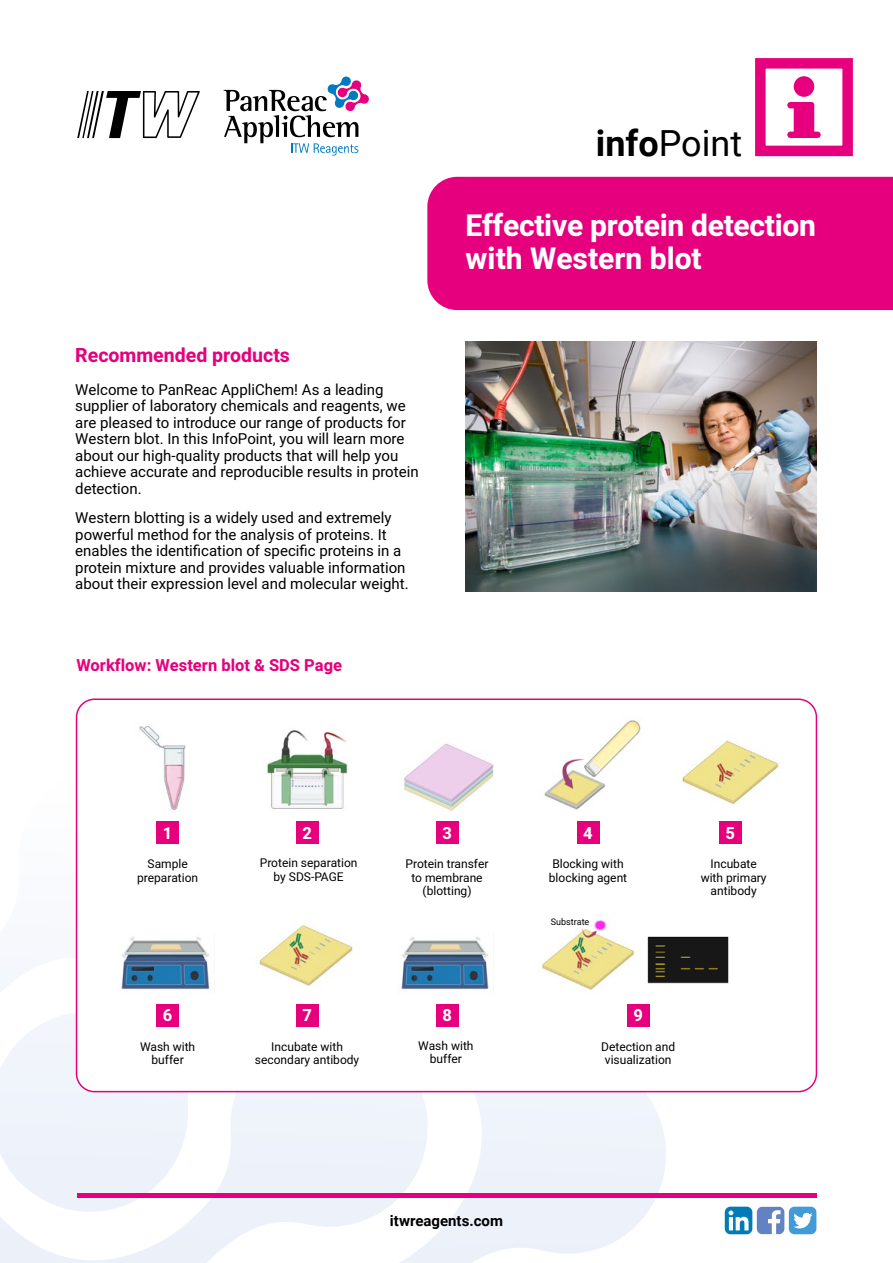
<style>
.page{position:relative;width:893px;height:1263px;background:#fff}
.page>*{position:absolute;margin:0;border:0;box-sizing:border-box;transform-origin:0 0}
.t1{font:36px "Roboto";color:#000}
.t2{font:700 30px/33px "Heebo";letter-spacing:-.01em;color:#fff}
.t3{font:700 19.5px "Heebo";color:#e6007d}
.t4{font:700 16.5px "Heebo";color:#e6007d}
.t5{font:700 16.5px "Heebo";color:#fff}
.t6{font:15px/16.5px "Heebo";color:#000}
.t7{font:700 15px "Roboto";color:#000}
.t8{font:12px/13.5px "Heebo";color:#000;text-align:center}
.t9{font:9px "Heebo";color:#000}
.s1{font-weight:700}
</style>
<div class="page">
<svg style="left:0;top:786px;width:678px;height:477px;fill:#eff3fb"></svg>
<svg style="left:224px;top:76px;width:145px;height:80px"></svg>
<svg style="left:77px;top:91px;width:123px;height:47px"></svg>
<div style="left:77px;top:1193px;width:739px;height:5px;background:#e6007d"></div>
<div style="left:427px;top:177px;width:466px;height:133px;background:#e6007d"></div>
<svg style="left:757px;top:1207px;width:27px;height:27px"></svg>
<div style="left:725px;top:1207px;width:27px;height:27px;background:#017bb6;border-radius:6px"></div>
<svg style="left:729px;top:1210px;width:20px;height:20px"></svg>
<div style="left:789px;top:1207px;width:27px;height:27px;background:#409bd6;border-radius:6px"></div>
<svg style="left:793px;top:1213px;width:19px;height:15px"></svg>
<svg style="left:787px;top:76px;width:34px;height:62px"></svg>
<div style="left:755px;top:58px;width:98px;height:98px;border:10px solid #e6007d"></div>
<img style="left:465px;top:341px;width:351px;height:250px">
<div style="left:77px;top:699px;width:739px;height:392px;background:#fff;border-radius:18px"></div>
<div style="left:76px;top:698px;width:741px;height:394px;border:2px solid #e6007d;border-radius:18px"></div>
<img style="left:139px;top:726px;width:47px;height:85px">
<img style="left:267px;top:730px;width:81px;height:79px">
<img style="left:404px;top:743px;width:90px;height:68px">
<img style="left:544px;top:720px;width:97px;height:90px">
<img style="left:682px;top:740px;width:97px;height:65px">
<img style="left:121px;top:937px;width:89px;height:53px">
<img style="left:259px;top:925px;width:94px;height:61px">
<img style="left:541px;top:919px;width:94px;height:71px">
<img style="left:647px;top:936px;width:82px;height:48px">
<div style="left:156px;top:822px;width:23px;height:22px;background:#e6007d"></div>
<div style="left:296px;top:822px;width:23px;height:22px;background:#e6007d"></div>
<div style="left:436px;top:822px;width:23px;height:22px;background:#e6007d"></div>
<div style="left:577px;top:822px;width:22px;height:22px;background:#e6007d"></div>
<div style="left:719px;top:822px;width:23px;height:22px;background:#e6007d"></div>
<div style="left:156px;top:1004px;width:23px;height:22px;background:#e6007d"></div>
<div style="left:296px;top:1004px;width:23px;height:22px;background:#e6007d"></div>
<img style="left:401px;top:937px;width:88px;height:53px">
<div style="left:436px;top:1004px;width:23px;height:22px;background:#e6007d"></div>
<div style="left:627px;top:1004px;width:23px;height:22px;background:#e6007d"></div>
<h1 class="t1" style="left:596px;top:117px;width:148px"><span class="s1">info</span>Point</h1>
<h3 class="t3" style="left:75px;top:341px;width:216px">Recommended products</h3>
<p class="t6" style="left:75px;top:381px;width:345px">Welcome to PanReac AppliChem! As a leading supplier of laboratory chemicals and reagents, we are pleased to introduce our range of products for Western blot. In this InfoPoint, you will learn more about our high-quality products that will help you achieve accurate and reproducible results in protein detection.</p>
<p class="t6" style="left:75px;top:510px;width:335px">Western blotting is a widely used and extremely powerful method for the analysis of proteins. It enables the identification of specific proteins in a protein mixture and provides valuable information about their expression level and molecular weight.</p>
<p class="t4" style="left:77px;top:654px;width:267px">Workflow: Western blot &amp; SDS Page</p>
<h2 class="t2" style="left:466px;top:209px;width:352px">Effective protein detection with Western blot</h2>
<p class="t5" style="left:163px;top:822px;width:11px">1</p>
<p class="t5" style="left:302px;top:822px;width:11px">2</p>
<p class="t8" style="left:260px;top:856px;width:99px">Protein separation by SDS-PAGE</p>
<p class="t8" style="left:137px;top:857px;width:63px">Sample preparation</p>
<p class="t5" style="left:442px;top:822px;width:11px">3</p>
<p class="t8" style="left:406px;top:857px;width:84px">Protein transfer to membrane (blotting)</p>
<p class="t8" style="left:549px;top:857px;width:80px;text-align:left">Blocking with blocking agent</p>
<p class="t5" style="left:583px;top:822px;width:11px">4</p>
<p class="t5" style="left:725px;top:822px;width:11px">5</p>
<p class="t8" style="left:701px;top:857px;width:67px">Incubate with primary antibody</p>
<p class="t9" style="left:551px;top:915px;width:40px">Substrate</p>
<p class="t5" style="left:163px;top:1004px;width:11px">6</p>
<p class="t5" style="left:302px;top:1004px;width:11px">7</p>
<p class="t5" style="left:442px;top:1004px;width:11px">8</p>
<p class="t5" style="left:633px;top:1004px;width:11px">9</p>
<p class="t8" style="left:140px;top:1039px;width:57px">Wash with buffer</p>
<p class="t8" style="left:255px;top:1039px;width:106px">Incubate with secondary antibody</p>
<p class="t8" style="left:418px;top:1039px;width:57px">Wash with buffer</p>
<p class="t8" style="left:601px;top:1039px;width:76px">Detection and visualization</p>
<p class="t7" style="left:390px;top:1210px;width:115px">itwreagents.com</p>
</div>
